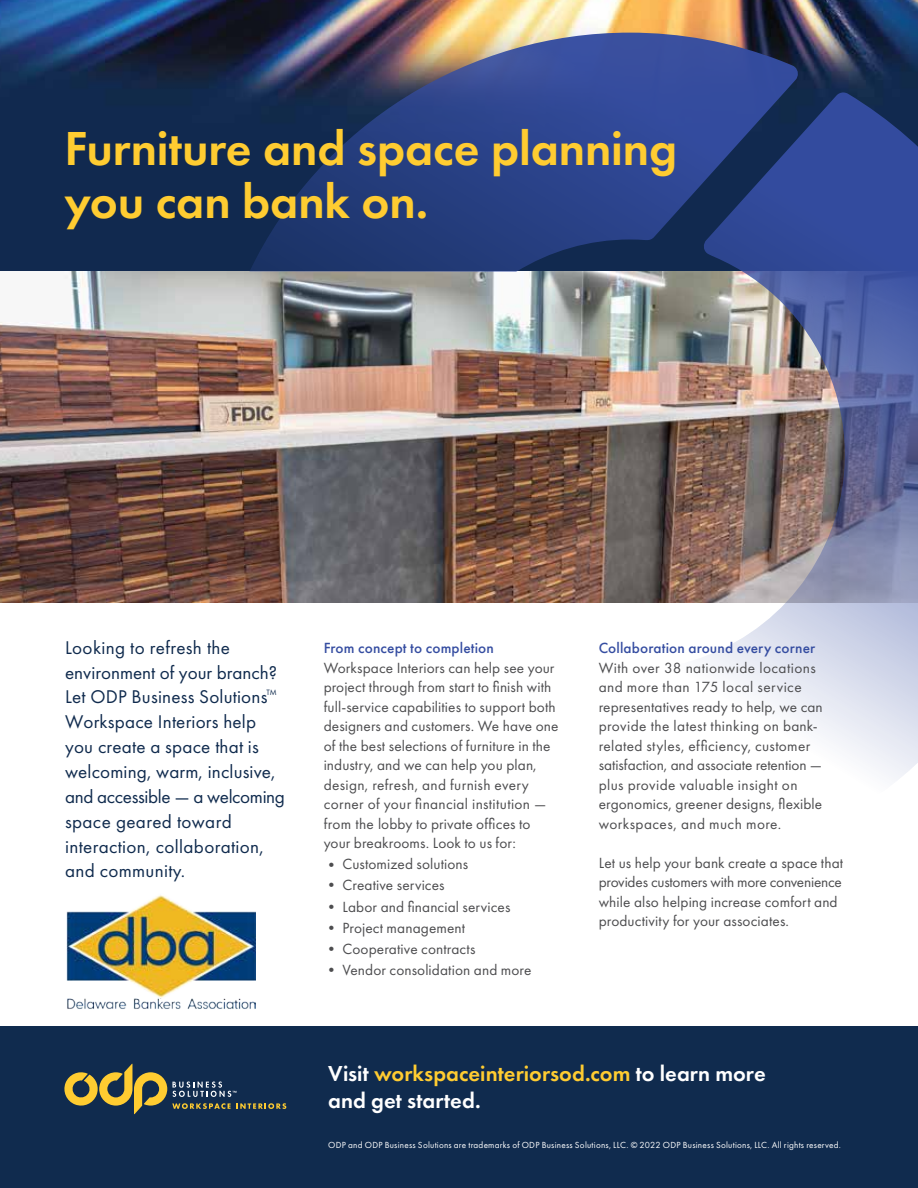
<style>
.page{position:relative;width:918px;height:1188px;background:#fff}
.page>*{position:absolute;margin:0;border:0;box-sizing:border-box;transform-origin:0 0}
.t1{font:600 49.5px/52.5px "Futura PT";letter-spacing:-.005em;color:#ffcc31}
.t2{font:600 22.5px/27px "Futura PT";color:#fff}
.t3{font:19.2px/24.9px "Futura PT";letter-spacing:.01em;color:#102b4e}
.t4{font:15.3px/19.5px "Futura PT";letter-spacing:.01em;color:#4d4d4f}
.t5{font:500 15.3px "Futura PT";letter-spacing:.01em;color:#354da1}
.t6{font:9.15px "Futura PT";letter-spacing:.025em;color:#fff}
.t7{font:8.1px "Futura PT";color:#102b4e}
.s1{color:#ffcc31}
</style>
<div class="page">
<div style="left:0;top:1027px;width:918px;height:161px;background:#102b4e"></div>
<svg style="left:64px;top:1064px;width:222px;height:50px"></svg>
<img style="left:0;top:0;width:918px;height:272px">
<img style="left:0;top:272px;width:244px;height:330px">
<img style="left:244px;top:33px;width:674px;height:747px">
<img style="left:66px;top:895px;width:189px;height:114px">
<h1 class="t1" style="left:65px;top:122px;width:614px">Furniture and space planning you can bank on.</h1>
<p class="t3" style="left:65px;top:635px;width:214px">Looking to refresh the environment of your branch?<br>Let ODP Business Solutions</p>
<p class="t7" style="left:266px;top:687px;width:12px">TM</p>
<p class="t3" style="left:65px;top:709px;width:221px">Workspace Interiors help you create a space that is welcoming, warm, inclusive, and accessible — a welcoming space geared toward interaction, collaboration, and community.</p>
<p class="t5" style="left:324px;top:639px;width:172px">From concept to completion</p>
<p class="t4" style="left:324px;top:658px;width:236px">Workspace Interiors can help see your project through from start to finish with full-service capabilities to support both designers and customers. We have one of the best selections of furniture in the industry, and we can help you plan, design, refresh, and furnish every corner of your financial institution — from the lobby to private offices to your breakrooms. Look to us for:</p>
<p class="t4" style="left:324px;top:855px;width:146px">• Customized solutions</p>
<p class="t4" style="left:324px;top:876px;width:122px">• Creative services</p>
<p class="t4" style="left:324px;top:897px;width:188px">• Labor and financial services</p>
<p class="t4" style="left:324px;top:918px;width:143px">• Project management</p>
<p class="t4" style="left:324px;top:939px;width:153px">• Cooperative contracts</p>
<p class="t4" style="left:324px;top:960px;width:209px">• Vendor consolidation and more</p>
<p class="t5" style="left:599px;top:639px;width:218px">Collaboration around every corner</p>
<p class="t4" style="left:599px;top:658px;width:226px">With over 38 nationwide locations and more than 175 local service representatives ready to help, we can provide the latest thinking on bank&shy;related styles, efficiency, customer satisfaction, and associate retention — plus provide valuable insight on ergonomics, greener designs, flexible workspaces, and much more.</p>
<p class="t4" style="left:599px;top:853px;width:246px">Let us help your bank create a space that provides customers with more convenience while also helping increase comfort and productivity for your associates.</p>
<h2 class="t2" style="left:328px;top:1060px;width:439px">Visit <span class="s1">workspaceinteriorsod.com</span> to learn more and get started.</h2>
<p class="t6" style="left:328px;top:1140px;width:514px">ODP and ODP Business Solutions are trademarks of ODP Business Solutions, LLC. © 2022 ODP Business Solutions, LLC. All rights reserved.</p>
</div>
